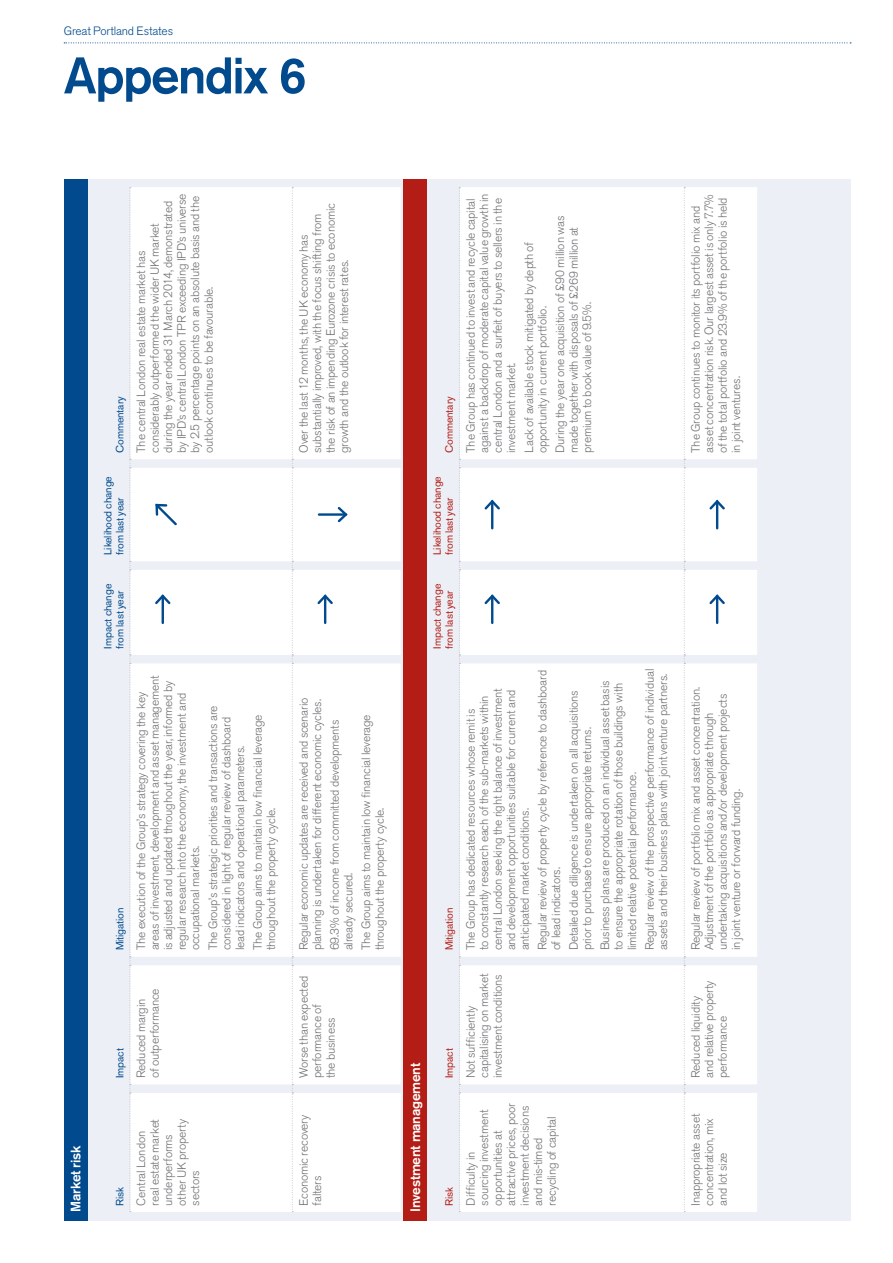
<style>
.page{position:relative;width:893px;height:1263px;background:#fff}
.page>*{position:absolute;margin:0;border:0;box-sizing:border-box;transform-origin:0 0}
.Heading_1_PageTitleL{font:500 51px "Akzidenz Grotesk BE";letter-spacing:-.035em;color:#004a8d}
.t1{font:500 13.65px "Akzidenz Grotesk BE";letter-spacing:-.02em;color:#fff}
.RiskTable_Text{font:300 12px/13.5px "Akzidenz Grotesk BE";letter-spacing:-.015em;color:#717074}
.t2{font:300 12px "Akzidenz Grotesk BE";letter-spacing:-.015em;color:#004a8d}
.RiskTable_Header{font:10.5px/12px "Akzidenz Grotesk BE";letter-spacing:-.01em;color:#004a8d}
.RiskTable_Header-2{font:10.5px/12px "Akzidenz Grotesk BE";letter-spacing:-.01em;color:#b41d15}
</style>
<div class="page">
<svg style="left:64px;top:43px;width:787px;height:1px"></svg>
<div style="left:64px;top:179px;width:786px;height:1041px;background:#eceff6"></div>
<div style="left:64px;top:179px;width:23px;height:1041px;background:#004a8d"></div>
<div style="left:131px;top:187px;width:270px;height:1025px;background:#fff"></div>
<svg style="left:130px;top:187px;width:1px;height:1025px"></svg>
<svg style="left:292px;top:187px;width:1px;height:1025px"></svg>
<hr style="left:162px;top:596px;width:2px;height:27px;background:#004a8d">
<svg style="left:153px;top:592px;width:20px;height:14px"></svg>
<svg style="left:153px;top:502px;width:26px;height:25px"></svg>
<hr style="left:324px;top:596px;width:2px;height:27px;background:#004a8d">
<svg style="left:315px;top:592px;width:20px;height:14px"></svg>
<hr style="left:319px;top:513px;width:27px;height:3px;background:#004a8d">
<svg style="left:336px;top:505px;width:13px;height:19px"></svg>
<div style="left:403px;top:179px;width:24px;height:1041px;background:#b41d15"></div>
<div style="left:460px;top:187px;width:297px;height:1025px;background:#fff"></div>
<svg style="left:459px;top:187px;width:1px;height:1025px"></svg>
<svg style="left:684px;top:187px;width:1px;height:1025px"></svg>
<hr style="left:491px;top:596px;width:2px;height:27px;background:#004a8d">
<svg style="left:482px;top:592px;width:20px;height:14px"></svg>
<hr style="left:491px;top:501px;width:2px;height:27px;background:#004a8d">
<svg style="left:482px;top:498px;width:20px;height:14px"></svg>
<hr style="left:716px;top:596px;width:2px;height:27px;background:#004a8d">
<svg style="left:707px;top:592px;width:20px;height:14px"></svg>
<hr style="left:716px;top:501px;width:2px;height:27px;background:#004a8d">
<svg style="left:707px;top:498px;width:20px;height:14px"></svg>
<p class="t2" style="left:64px;top:24px;width:111px">Great Portland Estates</p>
<p class="Heading_1_PageTitleL" style="left:64px;top:44px;width:245px">Appendix 6</p>
<p class="t1" style="left:67px;top:1212px;width:68px;rotate:-90deg">Market risk</p>
<p class="RiskTable_Header" style="left:114px;top:453px;width:58px;rotate:-90deg">Commentary</p>
<p class="RiskTable_Header" style="left:102px;top:555px;width:80px;rotate:-90deg">Likelihood change from last year</p>
<p class="RiskTable_Text" style="left:135px;top:453px;width:261px;rotate:-90deg">The central London real estate market has considerably outperformed the wider UK market during the year ended 31 March 2014, demonstrated by IPD’s central London TPR exceeding IPD’s universe by 2.5 percentage points on an absolute basis and the outlook continues to be favourable.</p>
<p class="RiskTable_Header" style="left:102px;top:648px;width:66px;rotate:-90deg">Impact change from last year</p>
<p class="RiskTable_Header" style="left:114px;top:950px;width:44px;rotate:-90deg">Mitigation</p>
<p class="RiskTable_Text" style="left:135px;top:950px;width:276px;rotate:-90deg">The execution of the Group’s strategy covering the key areas of investment, development and asset management is adjusted and updated throughout the year, informed by regular research into the economy, the investment and occupational markets.</p>
<p class="RiskTable_Text" style="left:206px;top:950px;width:246px;rotate:-90deg">The Group’s strategic priorities and transactions are considered in light of regular review of dashboard lead indicators and operational parameters.</p>
<p class="RiskTable_Text" style="left:251px;top:950px;width:237px;rotate:-90deg">The Group aims to maintain low financial leverage throughout the property cycle.</p>
<p class="RiskTable_Header" style="left:114px;top:1078px;width:31px;rotate:-90deg">Impact</p>
<p class="RiskTable_Text" style="left:135px;top:1078px;width:91px;rotate:-90deg">Reduced margin of outperformance</p>
<p class="RiskTable_Header" style="left:114px;top:1205px;width:20px;rotate:-90deg">Risk</p>
<p class="RiskTable_Text" style="left:135px;top:1205px;width:88px;rotate:-90deg">Central London real estate market underperforms other UK property sectors</p>
<p class="RiskTable_Text" style="left:297px;top:453px;width:251px;rotate:-90deg">Over the last 12 months, the UK economy has substantially improved, with the focus shifting from the risk of an impending Eurozone crisis to economic growth and the outlook for interest rates.</p>
<p class="RiskTable_Text" style="left:297px;top:950px;width:254px;rotate:-90deg">Regular economic updates are received and scenario planning is undertaken for different economic cycles.</p>
<p class="RiskTable_Text" style="left:328px;top:950px;width:232px;rotate:-90deg">69.3% of income from committed developments already secured.</p>
<p class="RiskTable_Text" style="left:360px;top:950px;width:237px;rotate:-90deg">The Group aims to maintain low financial leverage throughout the property cycle.</p>
<p class="RiskTable_Text" style="left:297px;top:1078px;width:104px;rotate:-90deg">Worse than expected performance of<br>the business</p>
<p class="RiskTable_Text" style="left:297px;top:1205px;width:93px;rotate:-90deg">Economic recovery falters</p>
<p class="RiskTable_Header-2" style="left:443px;top:453px;width:58px;rotate:-90deg">Commentary</p>
<p class="RiskTable_Header-2" style="left:431px;top:555px;width:80px;rotate:-90deg">Likelihood change from last year</p>
<p class="RiskTable_Text" style="left:464px;top:453px;width:261px;rotate:-90deg">The Group has continued to invest and recycle capital against a backdrop of moderate capital value growth in central London and a surfeit of buyers to sellers in the investment market.</p>
<p class="RiskTable_Text" style="left:554px;top:453px;width:239px;rotate:-90deg">During the year one acquisition of £90 million was made together with disposals of £269 million at premium to book value of 9.5%.</p>
<p class="RiskTable_Text" style="left:522px;top:453px;width:212px;rotate:-90deg">Lack of available stock mitigated by depth of opportunity in current portfolio.</p>
<p class="t1" style="left:407px;top:1212px;width:150px;rotate:-90deg">Investment management</p>
<p class="RiskTable_Header-2" style="left:431px;top:648px;width:66px;rotate:-90deg">Impact change from last year</p>
<p class="RiskTable_Header-2" style="left:443px;top:950px;width:44px;rotate:-90deg">Mitigation</p>
<p class="RiskTable_Header-2" style="left:443px;top:1078px;width:31px;rotate:-90deg">Impact</p>
<p class="RiskTable_Header-2" style="left:443px;top:1205px;width:20px;rotate:-90deg">Risk</p>
<p class="RiskTable_Text" style="left:536px;top:950px;width:282px;rotate:-90deg">Regular review of property cycle by reference to dashboard of lead indicators.</p>
<p class="RiskTable_Text" style="left:464px;top:950px;width:263px;rotate:-90deg">The Group has dedicated resources whose remit is<br>to constantly research each of the sub-markets within central London seeking the right balance of investment and development opportunities suitable for current and anticipated market conditions.</p>
<p class="RiskTable_Text" style="left:567px;top:950px;width:262px;rotate:-90deg">Detailed due diligence is undertaken on all acquisitions prior to purchase to ensure appropriate returns.</p>
<p class="RiskTable_Text" style="left:598px;top:950px;width:271px;rotate:-90deg">Business plans are produced on an individual asset basis to ensure the appropriate rotation of those buildings with limited relative potential performance.</p>
<p class="RiskTable_Text" style="left:643px;top:950px;width:283px;rotate:-90deg">Regular review of the prospective performance of individual assets and their business plans with joint venture partners.</p>
<p class="RiskTable_Text" style="left:464px;top:1078px;width:106px;rotate:-90deg">Not sufficiently capitalising on market investment conditions</p>
<p class="RiskTable_Text" style="left:464px;top:1205px;width:104px;rotate:-90deg">Difficulty in<br>sourcing investment opportunities at attractive prices, poor investment decisions and mis‑timed recycling of capital</p>
<p class="RiskTable_Text" style="left:689px;top:453px;width:260px;rotate:-90deg">The Group continues to monitor its portfolio mix and asset concentration risk. Our largest asset is only 7.7% of the total portfolio and 23.9% of the portfolio is held in joint ventures.</p>
<p class="RiskTable_Text" style="left:689px;top:950px;width:265px;rotate:-90deg">Regular review of portfolio mix and asset concentration.<br>Adjustment of the portfolio as appropriate through undertaking acquisitions and/or development projects in joint venture or forward funding.</p>
<p class="RiskTable_Text" style="left:689px;top:1078px;width:99px;rotate:-90deg">Reduced liquidity and relative property performance</p>
<p class="RiskTable_Text" style="left:689px;top:1205px;width:93px;rotate:-90deg">Inappropriate asset concentration, mix and lot size</p>
</div>
